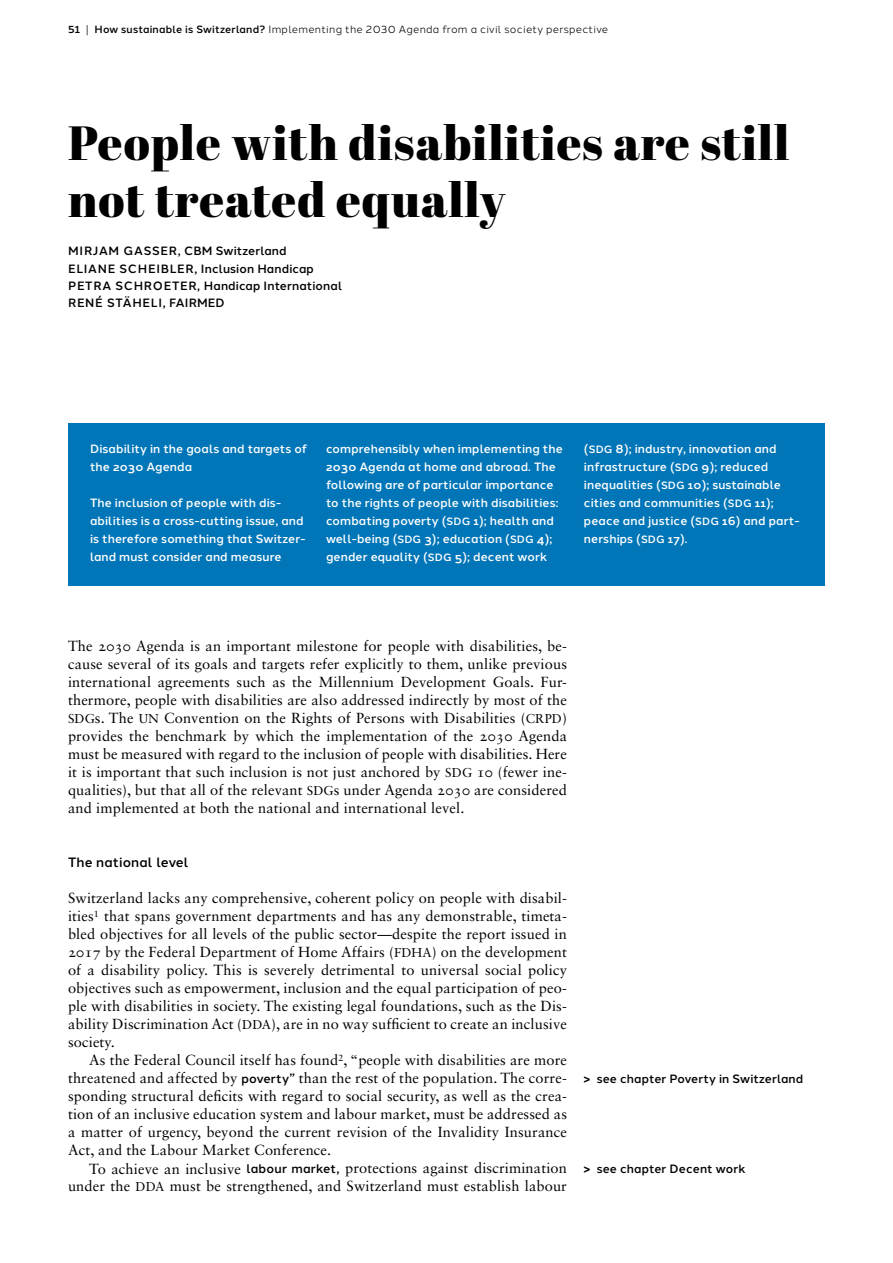
<style>
.page{position:relative;width:893px;height:1263px;background:#fff}
.page>*{position:absolute;margin:0;border:0;box-sizing:border-box;transform-origin:0 0}
.t1{font:48px/57px "Abril Fatface";letter-spacing:.02em;color:#000}
.t2{font:14.7px/18px "Sabon LT Std";letter-spacing:.01em;color:#000;text-align:justify}
.t3{font:500 13.5px "Halcom";letter-spacing:.01em;color:#000}
.t4{font:500 12px/18px "Halcom";letter-spacing:.01em;color:#fff}
.t5{font:500 12px/17.2px "Halcom";letter-spacing:.01em;color:#000}
.t6{font:10.5px "Halcom";letter-spacing:.02em;color:#000}
.s1{font-weight:500}
.s2{font-size:10.5px}
.s3{font-size:12.9px}
.s4{font-family:"Halcom";font-weight:500;font-size:12.45px}
</style>
<div class="page">
<div style="left:68px;top:423px;width:757px;height:162px;background:#0076b8"></div>
<p class="t6" style="left:68px;top:21px;width:542px"><span class="s1">51</span> | <span class="s1">How sustainable is Switzerland?</span> Implementing the 2030 Agenda from a civil society perspective</p>
<h1 class="t1" style="left:68px;top:113px;width:723px">People with disabilities are still not treated equally</h1>
<p class="t5" style="left:68px;top:242px;width:276px">MIRJAM GASSER, CBM Switzerland<br>ELIANE SCHEIBLER, Inclusion Handicap PETRA SCHROETER, Handicap International RENÉ STÄHELI, FAIRMED</p>
<p class="t4" style="left:90px;top:439px;width:219px">Disability in the goals and targets of the 2030 Agenda</p>
<p class="t4" style="left:90px;top:493px;width:217px">The inclusion of people with dis&shy;abilities is a cross-cutting issue, and is therefore something that Switzer&shy;land must consider and measure</p>
<p class="t4" style="left:326px;top:439px;width:238px">comprehensibly when implementing the 2030 Agenda at home and abroad. The following are of particular importance to the rights of people with disabilities: combating poverty (<span class="s2">SDG</span> 1); health and well-being (<span class="s2">SDG</span> 3); education (<span class="s2">SDG</span> 4); gender equality (<span class="s2">SDG</span> 5); decent work</p>
<p class="t4" style="left:584px;top:439px;width:217px">(<span class="s2">SDG</span> 8); industry, innovation and infrastructure (<span class="s2">SDG</span> 9); reduced inequalities (<span class="s2">SDG</span> 10); sustainable cities and communities (<span class="s2">SDG</span> 11); peace and justice (<span class="s2">SDG</span> 16) and part&shy;nerships (<span class="s2">SDG</span> 17).</p>
<p class="t2" style="left:68px;top:637px;width:500px">The 2030 Agenda is an important milestone for people with disabilities, be&shy;cause several of its goals and targets refer explicitly to them, unlike previous international agreements such as the Millennium Development Goals. Fur&shy;thermore, people with disabilities are also addressed indirectly by most of the <span class="s3">SDG</span>s. The <span class="s3">UN</span> Convention on the Rights of Persons with Disabilities (<span class="s3">CRPD</span>) provides the benchmark by which the implementation of the 2030 Agenda must be measured with regard to the inclusion of people with disabilities. Here it is important that such inclusion is not just anchored by <span class="s3">SDG</span> 10 (fewer ine&shy;qualities), but that all of the relevant <span class="s3">SDG</span>s under Agenda 2030 are considered and implemented at both the national and international level.</p>
<p class="t3" style="left:68px;top:852px;width:122px">The national level</p>
<p class="t2" style="left:68px;top:889px;width:500px">Switzerland lacks any comprehensive, coherent policy on people with disabil&shy;ities<sup>1</sup> that spans government departments and has any demonstrable, timeta&shy;bled objectives for all levels of the public sector—despite the report issued in 2017 by the Federal Department of Home Affairs (<span class="s3">FDHA</span>) on the development of a disability policy. This is severely detrimental to universal social policy objectives such as empowerment, inclusion and the equal participation of peo&shy;ple with disabilities in society. The existing legal foundations, such as the Dis&shy;ability Discrimination Act (<span class="s3">DDA</span>), are in no way sufficient to create an inclusive society.</p>
<p class="t2" style="left:68px;top:1051px;width:500px;text-indent:21px">As the Federal Council itself has found<sup>2</sup>, “people with disabilities are more threatened and affected by <span class="s4">poverty”</span> than the rest of the population. The corre&shy;sponding structural deficits with regard to social security, as well as the crea&shy;tion of an inclusive education system and labour market, must be addressed as a matter of urgency, beyond the current revision of the Invalidity Insurance Act, and the Labour Market Conference.</p>
<p class="t2" style="left:68px;top:1159px;width:500px;text-align:right">To achieve an inclusive <span class="s4">labour market,</span> protections against discrimination under the <span class="s3">DDA</span> must be strengthened, and Switzerland must establish labour</p>
<p class="t5" style="left:584px;top:1069px;width:221px">&gt; see chapter Poverty in Switzerland</p>
<p class="t5" style="left:584px;top:1159px;width:163px">&gt; see chapter Decent work</p>
</div>
